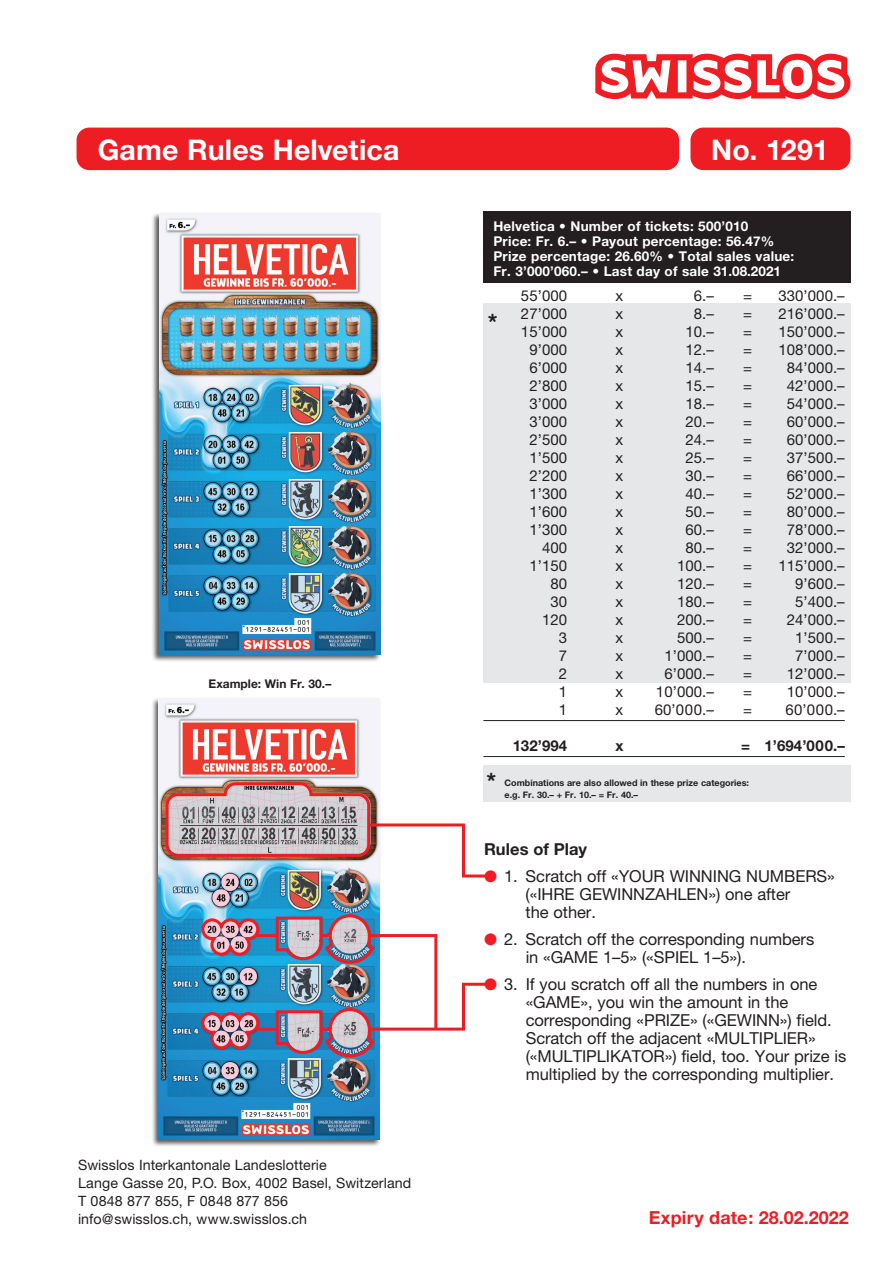
<style>
.page{position:relative;width:893px;height:1263px;background:#fff}
.page>*{position:absolute;margin:0;border:0;box-sizing:border-box;transform-origin:0 0}
.t1{font:700 28.5px "Helvetica Neue CE";letter-spacing:.005em;color:#fff}
.t2{font:700 24px "Helvetica Neue CE";color:#231f20}
.t3{font:700 18px "Helvetica Neue CE";letter-spacing:.005em;color:#ee1d23}
.t4{font:16.5px/18px "Helvetica Neue CE";letter-spacing:-.005em;color:#231f20}
.t5{font:700 16.5px "Helvetica Neue CE";color:#231f20}
.t6{font:15px "Helvetica Neue CE";letter-spacing:.005em;color:#231f20}
.t7{font:700 15px "Helvetica Neue CE";letter-spacing:.005em;color:#231f20}
.t8{font:14.25px/18px "Helvetica Neue CE";letter-spacing:.005em;color:#231f20}
.t9{font:700 13.5px/15px "Helvetica Neue CE";letter-spacing:.015em;color:#fff}
.t10{font:700 12px "Helvetica Neue CE";color:#231f20}
.t11{font:700 9px/12px "Helvetica Neue CE";color:#231f20}
.s1{color:#ee1d23}
</style>
<div class="page">
<div style="left:151px;top:697px;width:230px;height:450px;background:#231f20;opacity:.75"></div>
<img style="left:159px;top:698px;width:220px;height:442px">
<div style="left:483px;top:304px;width:367px;height:379px;background:#e6e7e9"></div>
<hr style="left:483px;top:720px;width:362px;height:1px;background:#231f20">
<hr style="left:483px;top:756px;width:362px;height:1px;background:#231f20">
<div style="left:483px;top:211px;width:367px;height:72px;background:#231f20"></div>
<div style="left:483px;top:766px;width:367px;height:36px;background:#e6e7e9"></div>
<div style="left:77px;top:128px;width:602px;height:42px;background:#ee1d23;border-radius:13px"></div>
<div style="left:690px;top:128px;width:160px;height:42px;background:#ee1d23;border-radius:13px"></div>
<div style="left:152px;top:212px;width:230px;height:450px;background:#231f20;opacity:.75"></div>
<img style="left:159px;top:214px;width:221px;height:441px">
<svg style="left:595px;top:54px;width:255px;height:45px"></svg>
<hr style="left:256px;top:934px;width:21px;height:3px;background:#ee1d23">
<img style="left:164px;top:781px;width:327px;height:98px">
<svg style="left:200px;top:917px;width:61px;height:40px;background:#a2889d"></svg>
<hr style="left:256px;top:1028px;width:21px;height:3px;background:#ee1d23">
<svg style="left:274px;top:912px;width:217px;height:147px"></svg>
<svg style="left:200px;top:1010px;width:61px;height:41px;background:#927c95"></svg>
<h1 class="t1" style="left:98px;top:132px;width:303px">Game Rules Helvetica</h1>
<h1 class="t1" style="left:711px;top:132px;width:119px">No. 1291</h1>
<p class="t10" style="left:209px;top:676px;width:124px">Example: Win Fr. 30.–</p>
<p class="t8" style="left:78px;top:1155px;width:335px">Swisslos Interkantonale Landeslotterie<br>Lange Gasse 20, P.O. Box, 4002 Basel, Switzerland T 0848 877 855, F 0848 877 856<br>info@swisslos.ch, www.swisslos.ch</p>
<p class="t9" style="left:493px;top:219px;width:302px">Helvetica • Number of tickets: 500’010<br>Price: Fr. 6.– • Payout percentage: 56.47% Prize percentage: 26.60% • Total sales value:<br>Fr. 3’000’060.– • Last day of sale 31.08.2021</p>
<p class="t6" style="left:521px;top:287px;width:48px">55’000</p>
<p class="t6" style="left:615px;top:287px;width:9px">x</p>
<p class="t6" style="left:694px;top:287px;width:22px">6.–</p>
<p class="t6" style="left:743px;top:287px;width:10px">=</p>
<p class="t6" style="left:778px;top:287px;width:68px">330’000.–</p>
<p class="t6" style="left:521px;top:305px;width:48px">27’000</p>
<p class="t6" style="left:615px;top:305px;width:9px">x</p>
<p class="t6" style="left:694px;top:305px;width:22px">8.–</p>
<p class="t6" style="left:743px;top:305px;width:10px">=</p>
<p class="t6" style="left:778px;top:305px;width:68px">216’000.–</p>
<p class="t6" style="left:521px;top:323px;width:48px">15’000</p>
<p class="t6" style="left:615px;top:323px;width:9px">x</p>
<p class="t6" style="left:685px;top:323px;width:30px">10.–</p>
<p class="t6" style="left:743px;top:323px;width:10px">=</p>
<p class="t6" style="left:778px;top:323px;width:68px">150’000.–</p>
<p class="t6" style="left:529px;top:341px;width:39px">9’000</p>
<p class="t6" style="left:615px;top:341px;width:9px">x</p>
<p class="t6" style="left:685px;top:341px;width:30px">12.–</p>
<p class="t6" style="left:743px;top:341px;width:10px">=</p>
<p class="t6" style="left:778px;top:341px;width:68px">108’000.–</p>
<p class="t6" style="left:529px;top:359px;width:39px">6’000</p>
<p class="t6" style="left:615px;top:359px;width:9px">x</p>
<p class="t6" style="left:685px;top:359px;width:30px">14.–</p>
<p class="t6" style="left:743px;top:359px;width:10px">=</p>
<p class="t6" style="left:787px;top:359px;width:60px">84’000.–</p>
<p class="t6" style="left:529px;top:377px;width:39px">2’800</p>
<p class="t6" style="left:615px;top:377px;width:9px">x</p>
<p class="t6" style="left:685px;top:377px;width:30px">15.–</p>
<p class="t6" style="left:743px;top:377px;width:10px">=</p>
<p class="t6" style="left:787px;top:377px;width:60px">42’000.–</p>
<p class="t6" style="left:529px;top:395px;width:39px">3’000</p>
<p class="t6" style="left:615px;top:395px;width:9px">x</p>
<p class="t6" style="left:685px;top:395px;width:30px">18.–</p>
<p class="t6" style="left:743px;top:395px;width:10px">=</p>
<p class="t6" style="left:787px;top:395px;width:60px">54’000.–</p>
<p class="t6" style="left:529px;top:413px;width:39px">3’000</p>
<p class="t6" style="left:615px;top:413px;width:9px">x</p>
<p class="t6" style="left:685px;top:413px;width:30px">20.–</p>
<p class="t6" style="left:743px;top:413px;width:10px">=</p>
<p class="t6" style="left:787px;top:413px;width:60px">60’000.–</p>
<p class="t6" style="left:529px;top:431px;width:39px">2’500</p>
<p class="t6" style="left:615px;top:431px;width:9px">x</p>
<p class="t6" style="left:685px;top:431px;width:30px">24.–</p>
<p class="t6" style="left:743px;top:431px;width:10px">=</p>
<p class="t6" style="left:787px;top:431px;width:60px">60’000.–</p>
<p class="t6" style="left:529px;top:449px;width:39px">1’500</p>
<p class="t6" style="left:615px;top:449px;width:9px">x</p>
<p class="t6" style="left:685px;top:449px;width:30px">25.–</p>
<p class="t6" style="left:743px;top:449px;width:10px">=</p>
<p class="t6" style="left:787px;top:449px;width:60px">37’500.–</p>
<p class="t6" style="left:529px;top:467px;width:39px">2’200</p>
<p class="t6" style="left:615px;top:467px;width:9px">x</p>
<p class="t6" style="left:685px;top:467px;width:30px">30.–</p>
<p class="t6" style="left:743px;top:467px;width:10px">=</p>
<p class="t6" style="left:787px;top:467px;width:60px">66’000.–</p>
<p class="t6" style="left:529px;top:485px;width:39px">1’300</p>
<p class="t6" style="left:615px;top:485px;width:9px">x</p>
<p class="t6" style="left:685px;top:485px;width:30px">40.–</p>
<p class="t6" style="left:743px;top:485px;width:10px">=</p>
<p class="t6" style="left:787px;top:485px;width:60px">52’000.–</p>
<p class="t6" style="left:529px;top:503px;width:39px">1’600</p>
<p class="t6" style="left:615px;top:503px;width:9px">x</p>
<p class="t6" style="left:685px;top:503px;width:30px">50.–</p>
<p class="t6" style="left:743px;top:503px;width:10px">=</p>
<p class="t6" style="left:787px;top:503px;width:60px">80’000.–</p>
<p class="t6" style="left:529px;top:521px;width:39px">1’300</p>
<p class="t6" style="left:615px;top:521px;width:9px">x</p>
<p class="t6" style="left:685px;top:521px;width:30px">60.–</p>
<p class="t6" style="left:743px;top:521px;width:10px">=</p>
<p class="t6" style="left:787px;top:521px;width:60px">78’000.–</p>
<p class="t6" style="left:542px;top:539px;width:27px">400</p>
<p class="t6" style="left:615px;top:539px;width:9px">x</p>
<p class="t6" style="left:685px;top:539px;width:30px">80.–</p>
<p class="t6" style="left:743px;top:539px;width:10px">=</p>
<p class="t6" style="left:787px;top:539px;width:60px">32’000.–</p>
<p class="t6" style="left:529px;top:557px;width:39px">1’150</p>
<p class="t6" style="left:615px;top:557px;width:9px">x</p>
<p class="t6" style="left:677px;top:557px;width:38px">100.–</p>
<p class="t6" style="left:743px;top:557px;width:10px">=</p>
<p class="t6" style="left:778px;top:557px;width:68px">115’000.–</p>
<p class="t6" style="left:550px;top:575px;width:18px">80</p>
<p class="t6" style="left:615px;top:575px;width:9px">x</p>
<p class="t6" style="left:677px;top:575px;width:38px">120.–</p>
<p class="t6" style="left:743px;top:575px;width:10px">=</p>
<p class="t6" style="left:795px;top:575px;width:51px">9’600.–</p>
<p class="t6" style="left:550px;top:593px;width:18px">30</p>
<p class="t6" style="left:615px;top:593px;width:9px">x</p>
<p class="t6" style="left:677px;top:593px;width:38px">180.–</p>
<p class="t6" style="left:743px;top:593px;width:10px">=</p>
<p class="t6" style="left:795px;top:593px;width:51px">5’400.–</p>
<p class="t6" style="left:542px;top:611px;width:27px">120</p>
<p class="t6" style="left:615px;top:611px;width:9px">x</p>
<p class="t6" style="left:677px;top:611px;width:38px">200.–</p>
<p class="t6" style="left:743px;top:611px;width:10px">=</p>
<p class="t6" style="left:787px;top:611px;width:60px">24’000.–</p>
<p class="t6" style="left:559px;top:629px;width:10px">3</p>
<p class="t6" style="left:615px;top:629px;width:9px">x</p>
<p class="t6" style="left:677px;top:629px;width:38px">500.–</p>
<p class="t6" style="left:743px;top:629px;width:10px">=</p>
<p class="t6" style="left:795px;top:629px;width:51px">1’500.–</p>
<p class="t6" style="left:559px;top:647px;width:10px">7</p>
<p class="t6" style="left:615px;top:647px;width:9px">x</p>
<p class="t6" style="left:664px;top:647px;width:51px">1’000.–</p>
<p class="t6" style="left:743px;top:647px;width:10px">=</p>
<p class="t6" style="left:795px;top:647px;width:51px">7’000.–</p>
<p class="t6" style="left:559px;top:665px;width:10px">2</p>
<p class="t6" style="left:615px;top:665px;width:9px">x</p>
<p class="t6" style="left:664px;top:665px;width:51px">6’000.–</p>
<p class="t6" style="left:743px;top:665px;width:10px">=</p>
<p class="t6" style="left:787px;top:665px;width:60px">12’000.–</p>
<p class="t6" style="left:559px;top:683px;width:10px">1</p>
<p class="t6" style="left:615px;top:683px;width:9px">x</p>
<p class="t6" style="left:656px;top:683px;width:60px">10’000.–</p>
<p class="t6" style="left:743px;top:683px;width:10px">=</p>
<p class="t6" style="left:787px;top:683px;width:60px">10’000.–</p>
<p class="t6" style="left:559px;top:701px;width:10px">1</p>
<p class="t6" style="left:615px;top:701px;width:9px">x</p>
<p class="t6" style="left:655px;top:701px;width:61px">60’000.–</p>
<p class="t6" style="left:743px;top:701px;width:10px">=</p>
<p class="t6" style="left:786px;top:701px;width:61px">60’000.–</p>
<p class="t7" style="left:513px;top:736px;width:56px">132’994</p>
<p class="t7" style="left:615px;top:736px;width:10px">x</p>
<p class="t7" style="left:741px;top:736px;width:105px">= 1’694’000.–</p>
<h2 class="t2" style="left:486px;top:767px;width:11px">*</h2>
<p class="t11" style="left:504px;top:776px;width:246px">Combinations are also allowed in these prize categories: e.g. Fr. 30.– + Fr. 10.– = Fr. 40.–</p>
<h2 class="t2" style="left:488px;top:307px;width:11px">*</h2>
<p class="t5" style="left:484px;top:838px;width:105px">Rules of Play</p>
<p class="t4" style="left:526px;top:867px;width:311px;text-indent:-42px"><span class="s1">●</span> 1. Scratch off «YOUR WINNING NUMBERS» («IHRE GEWINNZAHLEN») one after<br>the other.</p>
<p class="t4" style="left:526px;top:930px;width:290px;text-indent:-42px"><span class="s1">●</span> 2. Scratch off the corresponding numbers in «GAME 1–5» («SPIEL 1–5»).</p>
<p class="t4" style="left:526px;top:975px;width:322px;text-indent:-42px"><span class="s1">●</span> 3. If you scratch off all the numbers in one «GAME», you win the amount in the corresponding «PRIZE» («GEWINN») field.<br>Scratch off the adjacent «MULTIPLIER» («MULTIPLIKATOR») field, too. Your prize is multiplied by the corresponding multiplier.</p>
<p class="t3" style="left:649px;top:1206px;width:202px">Expiry date: 28.02.2022</p>
</div>
